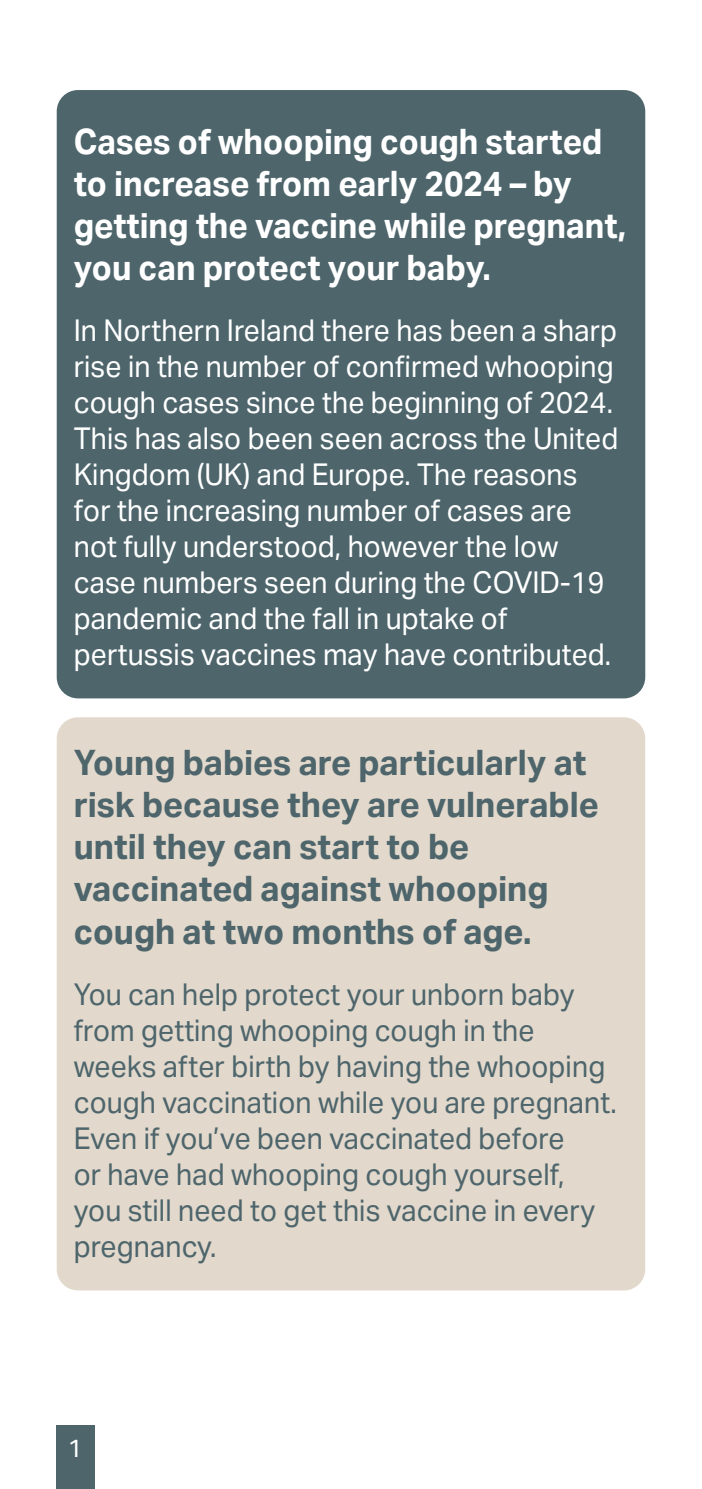
<style>
.page{position:relative;width:702px;height:1489px;background:#fff}
.page>*{position:absolute;margin:0;border:0;box-sizing:border-box;transform-origin:0 0}
.t1{font:700 35px/42px "Aktiv Grotesk";color:#4d656b}
.t2{font:700 35px/42px "Aktiv Grotesk";color:#fff;scale:.94 1}
.t3{font:30px/36px "Aktiv Grotesk";color:#fff;scale:.95 1}
.t4{font:30px/36px "Aktiv Grotesk";color:#4d656b;scale:.95 1}
.t5{font:25px "Aktiv Grotesk";color:#fff}
</style>
<div class="page">
<div style="left:57px;top:90px;width:588px;height:608px;background:#4d656b;border-radius:21px"></div>
<div style="left:57px;top:717px;width:588px;height:573px;background:#e2d8cc;border-radius:21px"></div>
<div style="left:56px;top:1424px;width:38px;height:64px;background:#4d656b"></div>
<p class="t2" style="left:74px;top:121px;width:589px">Cases of whooping cough started to increase from early 2024 – by getting the vaccine while pregnant, you can protect your baby.</p>
<p class="t3" style="left:74px;top:313px;width:574px">In Northern Ireland there has been a sharp rise in the number of confirmed whooping cough cases since the beginning of 2024.<br>This has also been seen across the United Kingdom (UK) and Europe. The reasons for the increasing number of cases are not fully understood, however the low case numbers seen during the COVID-19 pandemic and the fall in uptake of pertussis vaccines may have contributed.</p>
<p class="t1" style="left:74px;top:742px;width:526px">Young babies are particularly at risk because they are vulnerable until they can start to be vaccinated against whooping cough at two months of age.</p>
<p class="t4" style="left:74px;top:976px;width:573px">You can help protect your unborn baby from getting whooping cough in the weeks after birth by having the whooping cough vaccination while you are pregnant.<br>Even if you’ve been vaccinated before<br>or have had whooping cough yourself, you still need to get this vaccine in every pregnancy.</p>
<p class="t5" style="left:68px;top:1433px;width:16px">1</p>
</div>
